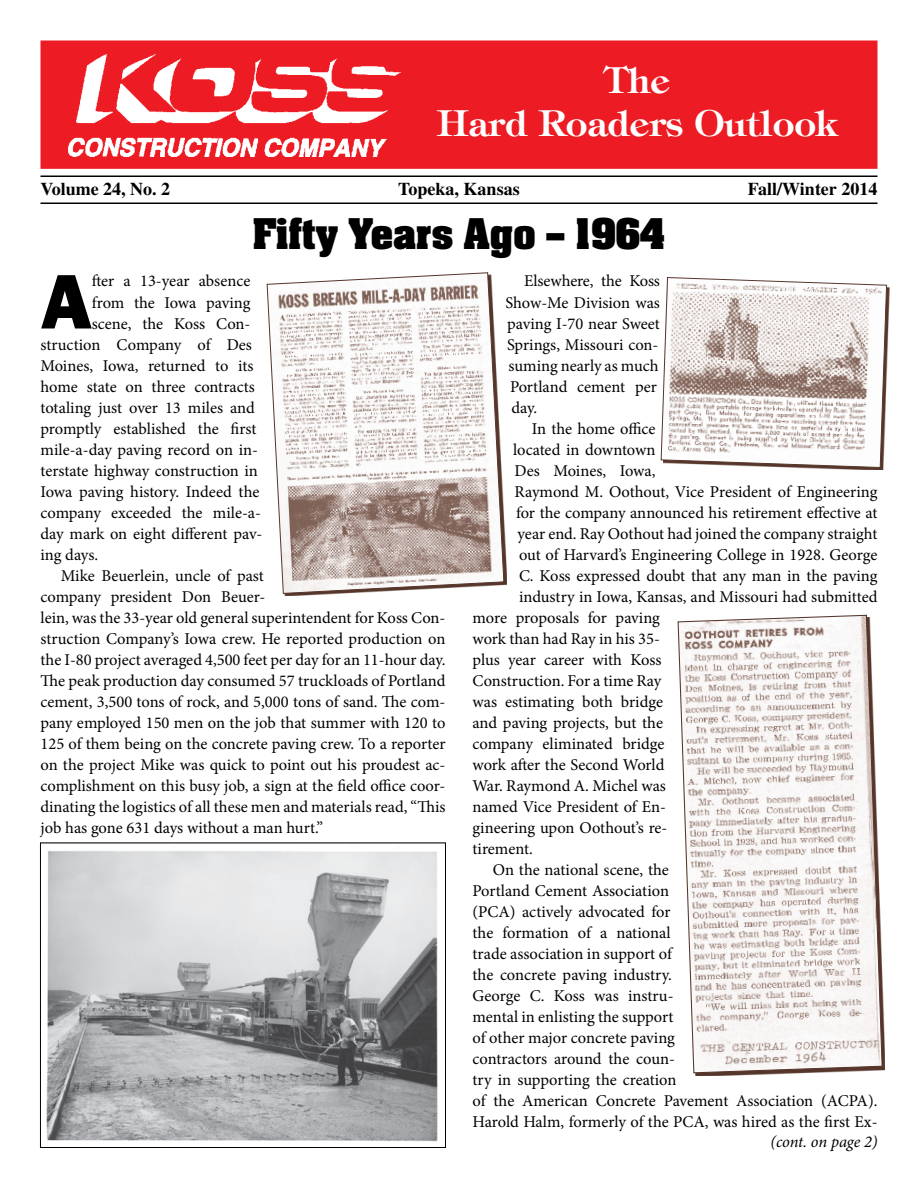
<style>
.page{position:relative;width:918px;height:1188px;background:#fff}
.page>*{position:absolute;margin:0;border:0;box-sizing:border-box;transform-origin:0 0}
.t1{font:800 77.7px "Franklin Gothic";color:#000}
.t2{font:600 36px/43.2px "Tiffany";color:#fff;text-align:center}
.t3{font:700 36px "Aachen";color:#000}
.t4{font:700 18px "Times";color:#000}
.t5{font:16.5px "Minion Pro";letter-spacing:-.005em;color:#000}
.t6{font:italic 16.5px "Minion Pro";letter-spacing:-.01em;color:#000}
</style>
<div class="page">
<div style="left:40px;top:40px;width:838px;height:129px;background:#ed1c24;border:2px solid #ed1c24"></div>
<img style="left:68px;top:54px;width:333px;height:103px">
<hr style="left:40px;top:176px;width:838px;height:1px;background:#000">
<hr style="left:40px;top:202px;width:838px;height:2px;background:#000">
<img style="left:46px;top:851px;width:392px;height:291px">
<div style="left:40px;top:843px;width:406px;height:305px;border:1px solid #000"></div>
<svg style="left:660px;top:277px;width:227px;height:191px"></svg>
<svg style="left:266px;top:272px;width:239px;height:322px"></svg>
<svg style="left:677px;top:614px;width:206px;height:460px"></svg>
<h2 class="t2" style="left:437px;top:59px;width:403px">The<br>Hard Roaders Outlook</h2>
<p class="t4" style="left:40px;top:178px;width:131px">Volume 24, No. 2</p>
<p class="t4" style="left:398px;top:178px;width:123px">Topeka, Kansas</p>
<p class="t4" style="left:748px;top:178px;width:131px">Fall/Winter 2014</p>
<h2 class="t3" style="left:252px;top:208px;width:415px">Fifty Years Ago – 1964</h2>
<h1 class="t1" style="left:40px;top:256px;width:53px">A</h1>
<p class="t5" style="left:92px;top:270px;width:160px">fter a 13-year absence</p>
<p class="t5" style="left:92px;top:291px;width:160px">from the Iowa paving</p>
<p class="t5" style="left:92px;top:312px;width:160px">scene, the Koss Con-</p>
<p class="t5" style="left:40px;top:333px;width:213px">struction Company of Des</p>
<p class="t5" style="left:40px;top:354px;width:214px">Moines, Iowa, returned to its</p>
<p class="t5" style="left:40px;top:375px;width:216px">home state on three contracts</p>
<p class="t5" style="left:40px;top:396px;width:216px">totaling just over 13 miles and</p>
<p class="t5" style="left:40px;top:417px;width:218px">promptly established the first</p>
<p class="t5" style="left:40px;top:438px;width:219px">mile-a-day paving record on in-</p>
<p class="t5" style="left:40px;top:459px;width:219px">terstate highway construction in</p>
<p class="t5" style="left:40px;top:480px;width:220px">Iowa paving history. Indeed the</p>
<p class="t5" style="left:40px;top:501px;width:222px">company exceeded the mile-a-</p>
<p class="t5" style="left:40px;top:522px;width:224px">day mark on eight different pav-</p>
<p class="t5" style="left:40px;top:543px;width:59px">ing days.</p>
<p class="t5" style="left:61px;top:564px;width:205px">Mike Beuerlein, uncle of past</p>
<p class="t5" style="left:40px;top:585px;width:226px">company president Don Beuer-</p>
<p class="t5" style="left:40px;top:606px;width:406px">lein, was the 33-year old general superintendent for Koss Con-</p>
<p class="t5" style="left:40px;top:627px;width:406px">struction Company’s Iowa crew. He reported production on</p>
<p class="t5" style="left:40px;top:648px;width:407px">the I-80 project averaged 4,500 feet per day for an 11-hour day.</p>
<p class="t5" style="left:40px;top:669px;width:406px">The peak production day consumed 57 truckloads of Portland</p>
<p class="t5" style="left:40px;top:690px;width:407px">cement, 3,500 tons of rock, and 5,000 tons of sand. The com-</p>
<p class="t5" style="left:40px;top:711px;width:407px">pany employed 150 men on the job that summer with 120 to</p>
<p class="t5" style="left:40px;top:732px;width:407px">125 of them being on the concrete paving crew. To a reporter</p>
<p class="t5" style="left:40px;top:753px;width:406px">on the project Mike was quick to point out his proudest ac-</p>
<p class="t5" style="left:40px;top:774px;width:406px">complishment on this busy job, a sign at the field office coor-</p>
<p class="t5" style="left:40px;top:795px;width:407px">dinating the logistics of all these men and materials read, “This</p>
<p class="t5" style="left:40px;top:816px;width:284px">job has gone 631 days without a man hurt.”</p>
<p class="t5" style="left:524px;top:270px;width:137px">Elsewhere, the Koss</p>
<p class="t5" style="left:506px;top:291px;width:156px">Show-Me Division was</p>
<p class="t5" style="left:507px;top:312px;width:155px">paving I-70 near Sweet</p>
<p class="t5" style="left:507px;top:333px;width:153px">Springs, Missouri con-</p>
<p class="t5" style="left:509px;top:354px;width:152px">suming nearly as much</p>
<p class="t5" style="left:510px;top:375px;width:149px">Portland cement per</p>
<p class="t5" style="left:512px;top:396px;width:27px">day.</p>
<p class="t5" style="left:532px;top:417px;width:125px">In the home office</p>
<p class="t5" style="left:513px;top:438px;width:144px">located in downtown</p>
<p class="t5" style="left:515px;top:459px;width:142px">Des Moines, Iowa,</p>
<p class="t5" style="left:515px;top:480px;width:364px">Raymond M. Oothout, Vice President of Engineering</p>
<p class="t5" style="left:516px;top:501px;width:363px">for the company announced his retirement effective at</p>
<p class="t5" style="left:518px;top:522px;width:361px">year end. Ray Oothout had joined the company straight</p>
<p class="t5" style="left:519px;top:543px;width:360px">out of Harvard’s Engineering College in 1928. George</p>
<p class="t5" style="left:519px;top:564px;width:360px">C. Koss expressed doubt that any man in the paving</p>
<p class="t5" style="left:519px;top:585px;width:360px">industry in Iowa, Kansas, and Missouri had submitted</p>
<p class="t5" style="left:473px;top:606px;width:189px">more proposals for paving</p>
<p class="t5" style="left:473px;top:627px;width:189px">work than had Ray in his 35-</p>
<p class="t5" style="left:473px;top:648px;width:190px">plus year career with Koss</p>
<p class="t5" style="left:473px;top:669px;width:190px">Construction. For a time Ray</p>
<p class="t5" style="left:473px;top:690px;width:192px">was estimating both bridge</p>
<p class="t5" style="left:473px;top:711px;width:192px">and paving projects, but the</p>
<p class="t5" style="left:473px;top:732px;width:194px">company eliminated bridge</p>
<p class="t5" style="left:473px;top:753px;width:193px">work after the Second World</p>
<p class="t5" style="left:473px;top:774px;width:195px">War. Raymond A. Michel was</p>
<p class="t5" style="left:473px;top:795px;width:195px">named Vice President of En-</p>
<p class="t5" style="left:473px;top:816px;width:196px">gineering upon Oothout’s re-</p>
<p class="t5" style="left:473px;top:837px;width:62px">tirement.</p>
<p class="t5" style="left:493px;top:858px;width:178px">On the national scene, the</p>
<p class="t5" style="left:473px;top:879px;width:198px">Portland Cement Association</p>
<p class="t5" style="left:473px;top:900px;width:200px">(PCA) actively advocated for</p>
<p class="t5" style="left:473px;top:921px;width:200px">the formation of a national</p>
<p class="t5" style="left:473px;top:942px;width:201px">trade association in support of</p>
<p class="t5" style="left:473px;top:963px;width:201px">the concrete paving industry.</p>
<p class="t5" style="left:473px;top:984px;width:203px">George C. Koss was instru-</p>
<p class="t5" style="left:473px;top:1005px;width:203px">mental in enlisting the support</p>
<p class="t5" style="left:473px;top:1026px;width:204px">of other major concrete paving</p>
<p class="t5" style="left:473px;top:1047px;width:204px">contractors around the coun-</p>
<p class="t5" style="left:473px;top:1068px;width:206px">try in supporting the creation</p>
<p class="t5" style="left:473px;top:1089px;width:406px">of the American Concrete Pavement Association (ACPA).</p>
<p class="t5" style="left:473px;top:1110px;width:407px">Harold Halm, formerly of the PCA, was hired as the first Ex-</p>
<p class="t6" style="left:770px;top:1130px;width:109px">(cont. on page 2)</p>
</div>
